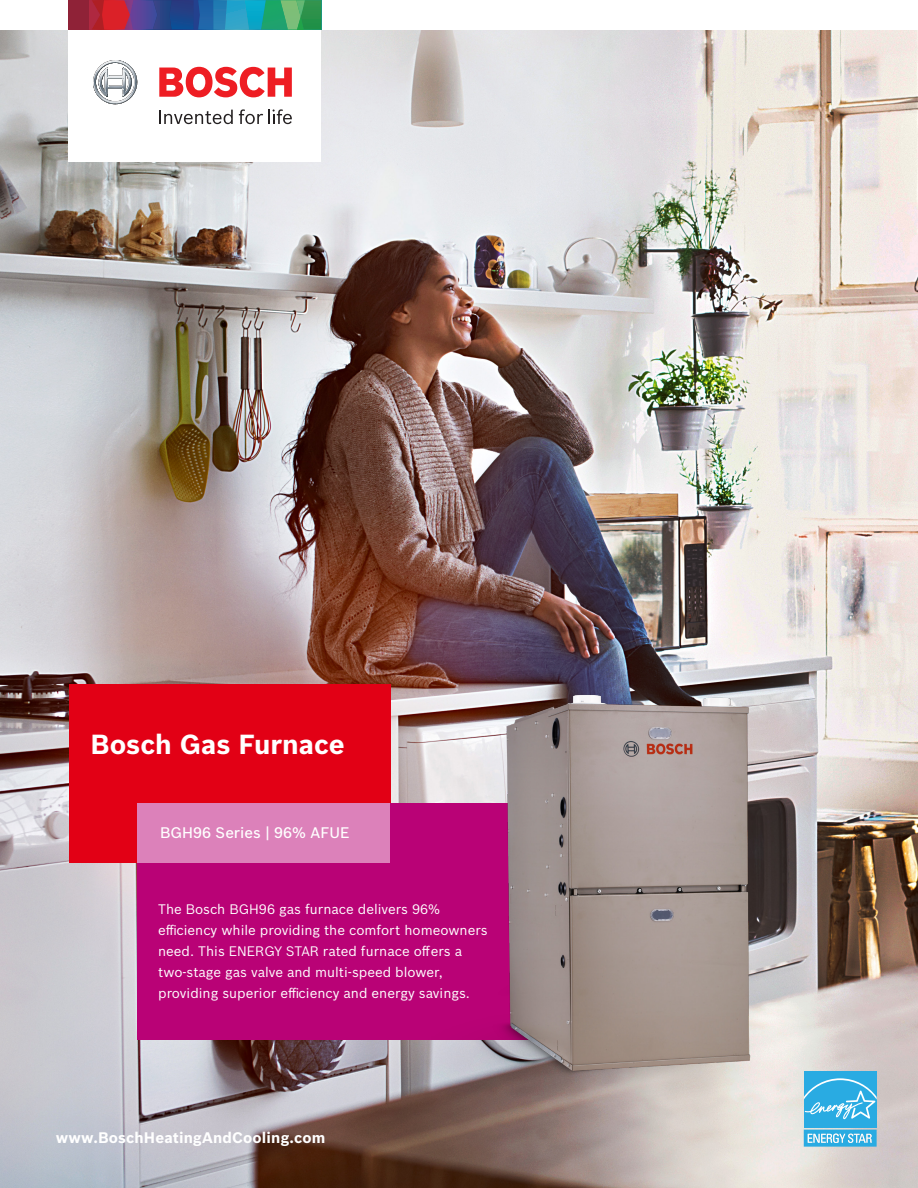
<style>
.page{position:relative;width:918px;height:1188px;background:#fff}
.page>*{position:absolute;margin:0;border:0;box-sizing:border-box;transform-origin:0 0}
.t1{font:700 27px "Bosch Sans";color:#fff}
.t2{font:700 15px "Bosch Sans";letter-spacing:.01em;color:#fff}
.t3{font:500 15px "Bosch Sans";color:#fff}
.t4{font:13.5px/21px "Bosch Sans";color:#fff}
</style>
<div class="page">
<img style="left:0;top:30px;width:918px;height:1158px">
<div style="left:69px;top:684px;width:321px;height:178px;background:#e20015"></div>
<div style="left:138px;top:803px;width:534px;height:237px;background:#b90276"></div>
<div style="left:138px;top:803px;width:252px;height:59px;background:#dc81ba"></div>
<img style="left:368px;top:992px;width:481px;height:123px">
<div style="left:804px;top:1071px;width:73px;height:57px;background:#29abe2"></div>
<svg style="left:804px;top:1078px;width:73px;height:41px"></svg>
<svg style="left:804px;top:1130px;width:73px;height:17px"></svg>
<img style="left:474px;top:666px;width:295px;height:423px">
<div style="left:69px;top:0;width:252px;height:162px;background:#fff"></div>
<svg style="left:69px;top:0;width:252px;height:29px;background:#4f657a"></svg>
<svg style="left:93px;top:60px;width:44px;height:44px"></svg>
<svg style="left:159px;top:110px;width:74px;height:14px"></svg>
<svg style="left:239px;top:109px;width:53px;height:15px"></svg>
<svg style="left:159px;top:67px;width:133px;height:30px"></svg>
<p class="t1" style="left:91px;top:723px;width:256px">Bosch Gas Furnace</p>
<p class="t3" style="left:160px;top:821px;width:191px">BGH96 Series | 96% AFUE</p>
<p class="t4" style="left:158px;top:898px;width:331px">The Bosch BGH96 gas furnace delivers 96% efficiency while providing the comfort homeowners need. This ENERGY STAR rated furnace offers a two-stage gas valve and multi-speed blower, providing superior efficiency and energy savings.</p>
<p class="t2" style="left:56px;top:1127px;width:271px">www.BoschHeatingAndCooling.com</p>
</div>
